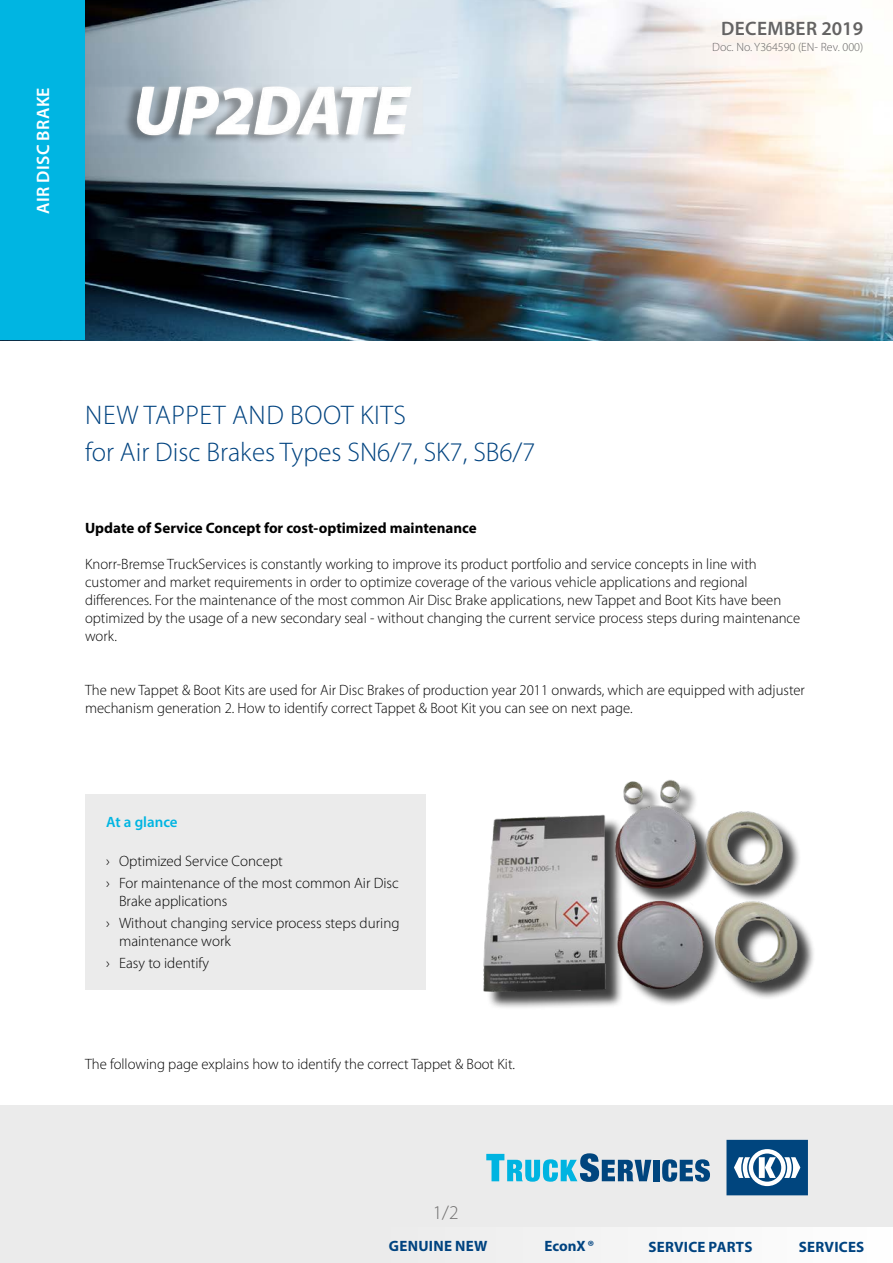
<style>
.page{position:relative;width:893px;height:1263px;background:#fff}
.page>*{position:absolute;margin:0;border:0;box-sizing:border-box;transform-origin:0 0}
.t1{font:300 27px/36.6px "Myriad Pro";color:#004380}
.t2{font:600 19.5px "Myriad Pro";letter-spacing:.02em;color:#646363}
.t3{font:300 19.5px "Myriad Pro";color:#706f6f}
.t4{font:600 18px "Myriad Pro";letter-spacing:.02em;color:#fff}
.t5{font:300 15px/18px "Myriad Pro";color:#000}
.t6{font:700 15px "Myriad Pro";color:#000}
.t7{font:700 15px "Myriad Pro";letter-spacing:.015em;color:#004380}
.t8{font:600 15px "Myriad Pro";color:#00b5e2}
.t9{font:300 12px "Myriad Pro";color:#646363}
</style>
<div class="page">
<div style="left:0;top:1106px;width:893px;height:157px;background:#ebebeb"></div>
<img style="left:85px;top:0;width:808px;height:340px">
<svg style="left:726px;top:1140px;width:82px;height:56px"></svg>
<svg style="left:486px;top:1153px;width:165px;height:29px"></svg>
<div style="left:654px;top:1160px;width:6px;height:21px;background:#00457e"></div>
<svg style="left:662px;top:1159px;width:48px;height:23px"></svg>
<div style="left:368px;top:1227px;width:525px;height:35px;background:#f5f5f5"></div>
<img style="left:85px;top:70px;width:327px;height:82px">
<div style="left:0;top:0;width:85px;height:340px;background:#00b5e2"></div>
<div style="left:487px;top:783px;width:329px;height:227px;background:#000;opacity:.75"></div>
<img style="left:483px;top:779px;width:325px;height:231px">
<div style="left:85px;top:794px;width:340px;height:196px;background:#ebebeb"></div>
<p class="t4" style="left:32px;top:214px;width:128px;rotate:-90deg">AIR DISC BRAKE</p>
<h2 class="t2" style="left:721px;top:16px;width:144px">DECEMBER 2019</h2>
<p class="t9" style="left:712px;top:40px;width:152px">Doc. No. Y364590 (EN- Rev. 000)</p>
<h1 class="t1" style="left:85px;top:397px;width:452px">NEW TAPPET AND BOOT KITS<br>for Air Disc Brakes Types SN6/7, SK7, SB6/7</h1>
<p class="t6" style="left:85px;top:518px;width:393px">Update of Service Concept for cost-optimized maintenance</p>
<p class="t5" style="left:85px;top:555px;width:717px">Knorr-Bremse TruckServices is constantly working to improve its product portfolio and service concepts in line with customer and market requirements in order to optimize coverage of the various vehicle applications and regional differences. For the maintenance of the most common Air Disc Brake applications, new Tappet and Boot Kits have been optimized by the usage of a new secondary seal - without changing the current service process steps during maintenance work.</p>
<p class="t5" style="left:85px;top:681px;width:721px">The new Tappet &amp; Boot Kits are used for Air Disc Brakes of production year 2011 onwards, which are equipped with adjuster mechanism generation 2. How to identify correct Tappet &amp; Boot Kit you can see on next page.</p>
<p class="t8" style="left:106px;top:812px;width:73px">At a glance</p>
<p class="t5" style="left:106px;top:849px;width:294px;line-height:22.2px">› Optimized Service Concept<br>› For maintenance of the most common Air Disc</p>
<p class="t5" style="left:106px;top:890px;width:295px;line-height:22.2px;text-indent:13px">Brake applications<br>› Without changing service process steps during</p>
<p class="t5" style="left:106px;top:930px;width:126px;line-height:22.2px;text-indent:13px">maintenance work › Easy to identify</p>
<p class="t5" style="left:85px;top:1055px;width:432px">The following page explains how to identify the correct Tappet &amp; Boot Kit.</p>
<h2 class="t3" style="left:433px;top:1200px;width:27px">1/2</h2>
<p class="t7" style="left:389px;top:1236px;width:100px">GENUINE NEW</p>
<p class="t7" style="left:544px;top:1236px;width:51px">EconX®</p>
<p class="t7" style="left:648px;top:1237px;width:106px">SERVICE PARTS</p>
<p class="t7" style="left:799px;top:1237px;width:67px">SERVICES</p>
</div>
